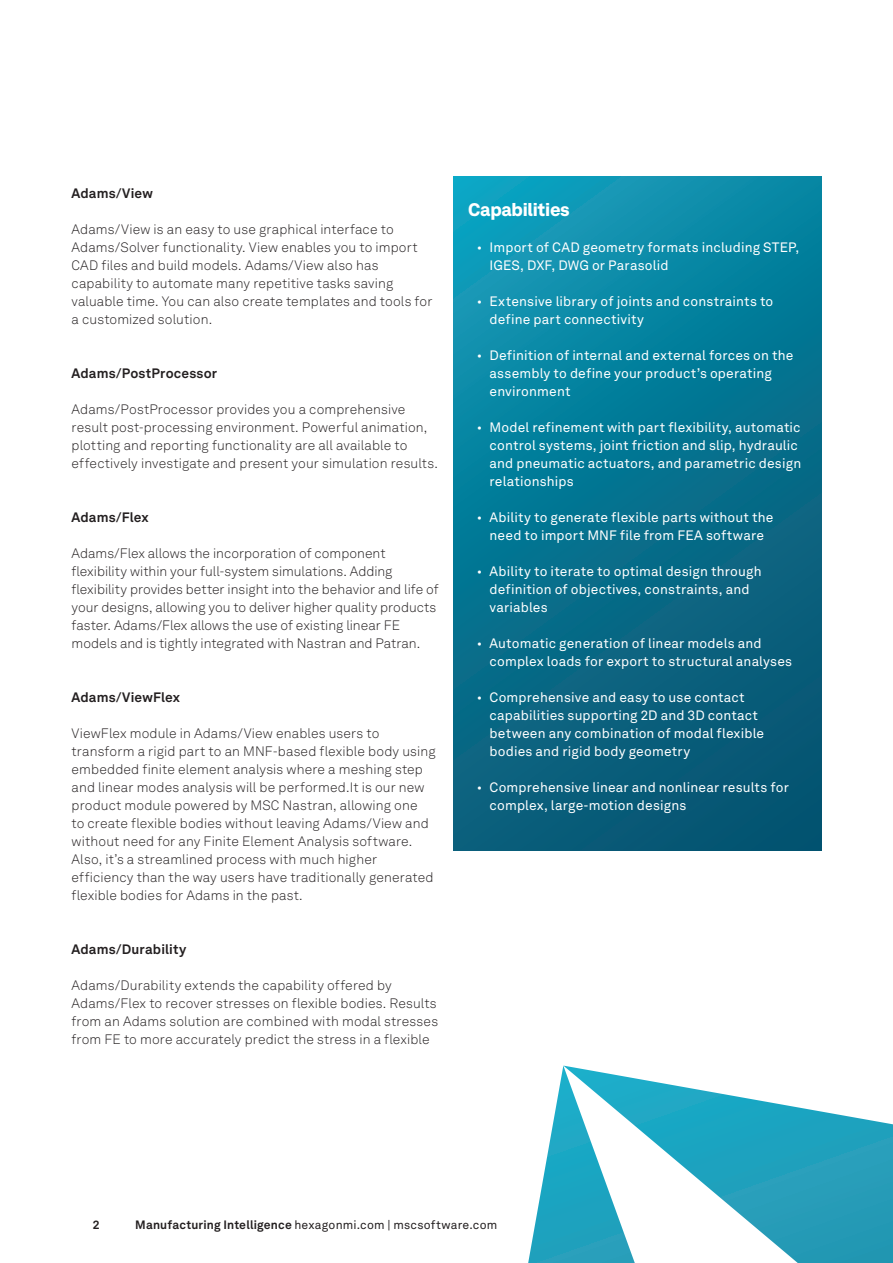
<style>
.page{position:relative;width:893px;height:1263px;background:#fff}
.page>*{position:absolute;margin:0;border:0;box-sizing:border-box;transform-origin:0 0}
.t1{font:900 18px "Hexagon Akkurat";letter-spacing:-.02em;color:#fff}
.t2{font:300 13.5px/18px "Hexagon Akkurat";letter-spacing:.01em;color:#231f20}
.t3{font:13.5px/18px "Hexagon Akkurat";letter-spacing:.01em;color:#fff}
.t4{font:700 13.5px "Hexagon Akkurat";letter-spacing:.01em;color:#231f20}
.t5{font:12px "Hexagon Akkurat";letter-spacing:.015em;color:#231f20}
.t6{font:700 12px "Hexagon Akkurat";color:#231f20}
.s1{font-weight:300}
.s2{font-weight:700}
</style>
<div class="page">
<svg style="left:453px;top:797px;width:440px;height:466px"></svg>
<svg style="left:454px;top:176px;width:367px;height:674px;background:#077290"></svg>
<p class="t4" style="left:72px;top:182px;width:83px">Adams/View</p>
<p class="t2" style="left:72px;top:219px;width:362px">Adams/View is an easy to use graphical interface to Adams/Solver functionality. View enables you to import CAD files and build models. Adams/View also has capability to automate many repetitive tasks saving valuable time. You can also create templates and tools for a customized solution.</p>
<p class="t4" style="left:72px;top:362px;width:147px">Adams/PostProcessor</p>
<p class="t2" style="left:72px;top:399px;width:368px">Adams/PostProcessor provides you a comprehensive result post-processing environment. Powerful animation, plotting and reporting functionality are all available to effectively investigate and present your simulation results.</p>
<p class="t4" style="left:72px;top:506px;width:79px">Adams/Flex</p>
<p class="t2" style="left:72px;top:543px;width:369px">Adams/Flex allows the incorporation of component flexibility within your full-system simulations. Adding flexibility provides better insight into the behavior and life of your designs, allowing you to deliver higher quality products faster. Adams/Flex allows the use of existing linear FE models and is tightly integrated with Nastran and Patran.</p>
<p class="t4" style="left:72px;top:686px;width:110px">Adams/ViewFlex</p>
<p class="t2" style="left:72px;top:723px;width:366px">ViewFlex module in Adams/View enables users to transform a rigid part to an MNF-based flexible body using embedded finite element analysis where a meshing step and linear modes analysis will be performed.It is our new product module powered by MSC Nastran, allowing one<br>to create flexible bodies without leaving Adams/View and without need for any Finite Element Analysis software.<br>Also, it’s a streamlined process with much higher efficiency than the way users have traditionally generated flexible bodies for Adams in the past.</p>
<p class="t4" style="left:72px;top:938px;width:116px">Adams/Durability</p>
<p class="t2" style="left:72px;top:975px;width:368px">Adams/Durability extends the capability offered by Adams/Flex to recover stresses on flexible bodies. Results from an Adams solution are combined with modal stresses from FE to more accurately predict the stress in a flexible</p>
<h1 class="t1" style="left:468px;top:195px;width:103px">Capabilities</h1>
<p class="t3" style="left:489px;top:237px;width:311px;text-indent:-13px"><span class="s1">•</span> Import of CAD geometry formats including STEP,<br>IGES, DXF, DWG or Parasolid</p>
<p class="t3" style="left:489px;top:291px;width:285px;text-indent:-13px"><span class="s1">•</span> Extensive library of joints and constraints to define part connectivity</p>
<p class="t3" style="left:489px;top:345px;width:306px;text-indent:-13px"><span class="s1">•</span> Definition of internal and external forces on the assembly to define your product’s operating environment</p>
<p class="t3" style="left:489px;top:417px;width:313px;text-indent:-13px"><span class="s1">•</span> Model refinement with part flexibility, automatic control systems, joint friction and slip, hydraulic and pneumatic actuators, and parametric design relationships</p>
<p class="t3" style="left:477px;top:507px;width:298px;text-align:center"><span class="s1">•</span> Ability to generate flexible parts without the need to import MNF file from FEA software</p>
<p class="t3" style="left:489px;top:561px;width:274px;text-indent:-13px"><span class="s1">•</span> Ability to iterate to optimal design through definition of objectives, constraints, and variables</p>
<p class="t3" style="left:489px;top:633px;width:304px;text-indent:-13px"><span class="s1">•</span> Automatic generation of linear models and complex loads for export to structural analyses</p>
<p class="t3" style="left:489px;top:687px;width:276px;text-indent:-13px"><span class="s1">•</span> Comprehensive and easy to use contact capabilities supporting 2D and 3D contact between any combination of modal flexible bodies and rigid body geometry</p>
<p class="t3" style="left:489px;top:777px;width:301px;text-indent:-13px"><span class="s1">•</span> Comprehensive linear and nonlinear results for complex, large-motion designs</p>
<p class="t6" style="left:93px;top:1215px;width:8px">2</p>
<p class="t5" style="left:135px;top:1216px;width:364px"><span class="s2">Manufacturing Intelligence</span> hexagonmi.com | mscsoftware.com</p>
</div>
